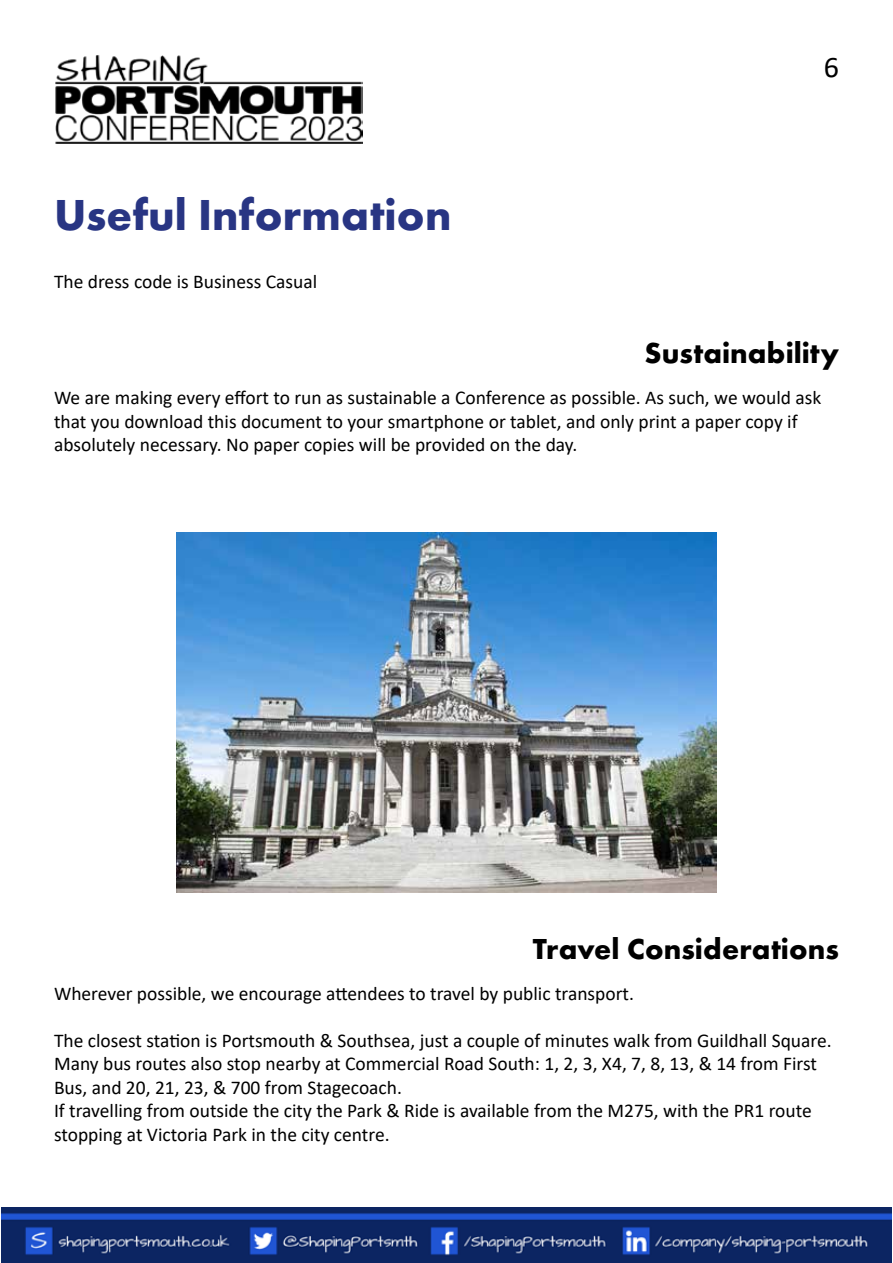
<style>
.page{position:relative;width:893px;height:1263px;background:#fff}
.page>*{position:absolute;margin:0;border:0;box-sizing:border-box;transform-origin:0 0}
.t1{font:700 45px "Function Pro";letter-spacing:.005em;color:#283583}
.t2{font:700 30px "Function Pro";letter-spacing:.005em;color:#000}
.t3{font:30px "Calibri";color:#000}
.t4{font:19.5px/23.4px "Calibri";color:#000}
</style>
<div class="page">
<img style="left:1px;top:1208px;width:891px;height:55px">
<img style="left:55px;top:55px;width:308px;height:89px">
<img style="left:177px;top:532px;width:539px;height:360px">
<h1 class="t1" style="left:54px;top:187px;width:399px">Useful Information</h1>
<p class="t4" style="left:54px;top:270px;width:265px">The dress code is Business Casual</p>
<h2 class="t3" style="left:824px;top:46px;width:17px">6</h2>
<h2 class="t2" style="left:645px;top:335px;width:196px">Sustainability</h2>
<p class="t4" style="left:54px;top:386px;width:769px">We are making every effort to run as sustainable a Conference as possible. As such, we would ask that you download this document to your smartphone or tablet, and only print a paper copy if absolutely necessary. No paper copies will be provided on the day.</p>
<h2 class="t2" style="left:533px;top:930px;width:308px">Travel Considerations</h2>
<p class="t4" style="left:54px;top:981px;width:581px">Wherever possible, we encourage attendees to travel by public transport.</p>
<p class="t4" style="left:54px;top:1028px;width:779px">The closest station is Portsmouth &amp; Southsea, just a couple of minutes walk from Guildhall Square.<br>Many bus routes also stop nearby at Commercial Road South: 1, 2, 3, X4, 7, 8, 13, &amp; 14 from First Bus, and 20, 21, 23, &amp; 700 from Stagecoach.<br>If travelling from outside the city the Park &amp; Ride is available from the M275, with the PR1 route stopping at Victoria Park in the city centre.</p>
</div>
